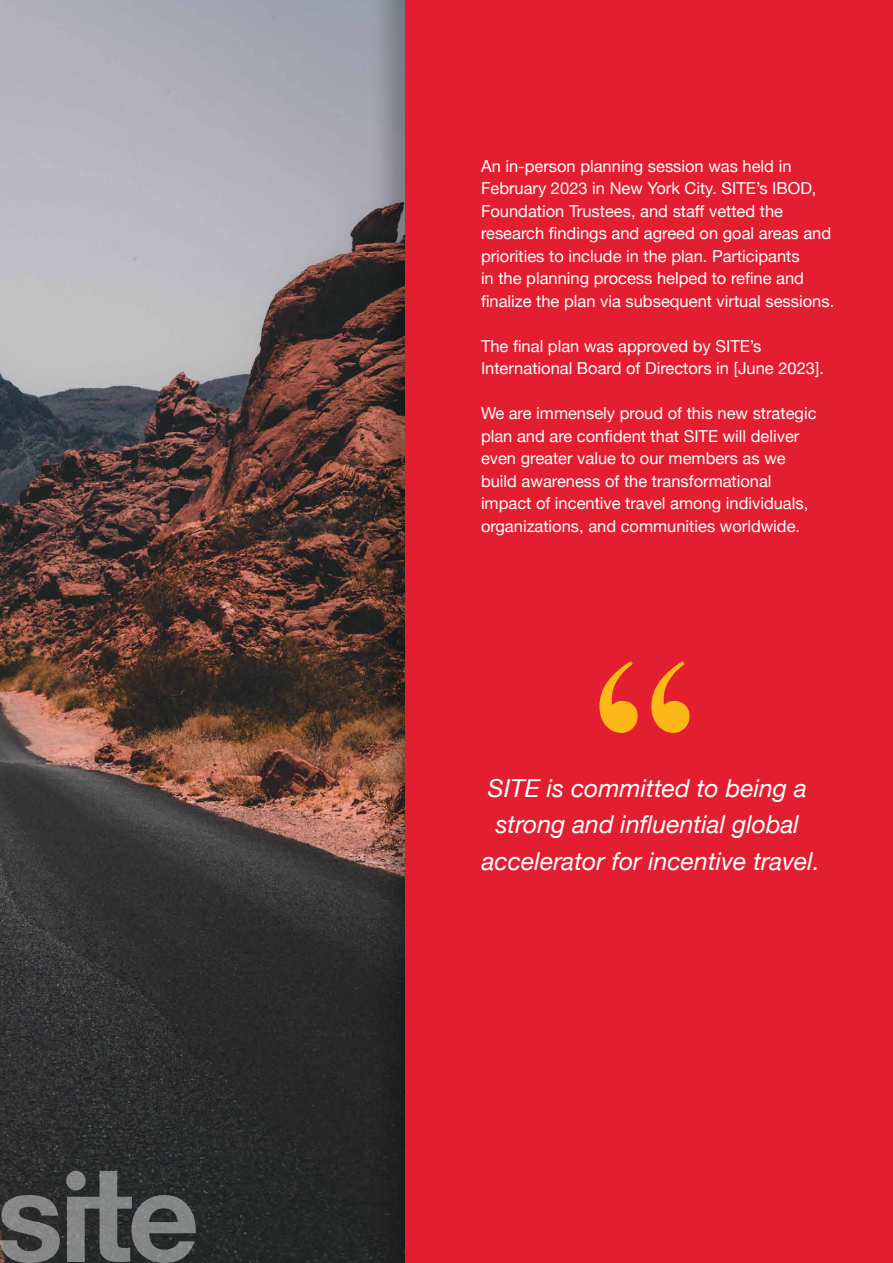
<style>
.page{position:relative;width:893px;height:1263px;background:#fff}
.page>*{position:absolute;margin:0;border:0;box-sizing:border-box;transform-origin:0 0}
.t1{font:300px "Baskerville Display PT";color:#fcb817}
.t2{font:italic 24.75px/36.3px "Helvetica Neue";color:#fff;text-align:center}
.t3{font:16.5px/22.5px "Helvetica Neue";color:#fff}
</style>
<div class="page">
<img style="left:0;top:0;width:368px;height:1263px">
<div style="left:368px;top:0;width:525px;height:1263px;background:#000;opacity:.27"></div>
<div style="left:405px;top:0;width:488px;height:1263px;background:#e31e31"></div>
<svg style="left:0;top:1195px;width:60px;height:68px"></svg>
<svg style="left:67px;top:1171px;width:129px;height:92px"></svg>
<svg style="left:66px;top:1171px;width:20px;height:19px"></svg>
<p class="t3" style="left:481px;top:156px;width:355px">An in-person planning session was held in February 2023 in New York City. SITE’s IBOD, Foundation Trustees, and staff vetted the research findings and agreed on goal areas and priorities to include in the plan. Participants<br>in the planning process helped to refine and finalize the plan via subsequent virtual sessions.</p>
<p class="t3" style="left:481px;top:336px;width:344px">The final plan was approved by SITE’s<br>International Board of Directors in [June 2023].</p>
<p class="t3" style="left:481px;top:403px;width:337px">We are immensely proud of this new strategic plan and are confident that SITE will deliver even greater value to our members as we build awareness of the transformational impact of incentive travel among individuals, organizations, and communities worldwide.</p>
<h1 class="t1" style="left:578px;top:580px;width:133px">“</h1>
<h2 class="t2" style="left:488px;top:771px;width:320px">SITE is committed to being a strong and influential global</h2>
<h2 class="t2" style="left:482px;top:844px;width:340px">accelerator for incentive travel.</h2>
</div>
